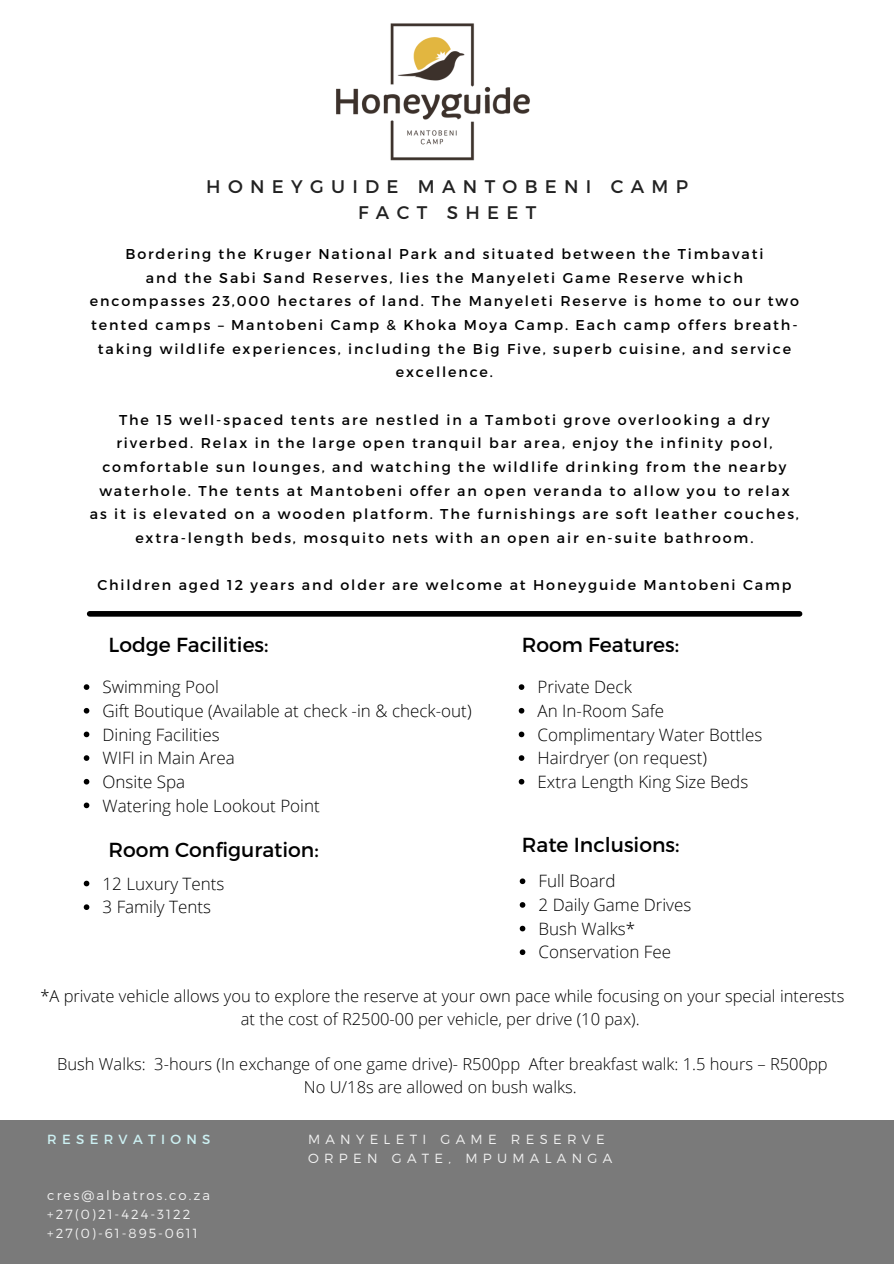
<style>
.page{position:relative;width:894px;height:1264px;background:#fff}
.page>*{position:absolute;margin:0;border:0;box-sizing:border-box;transform-origin:0 0}
.t1{font:20.25px "Montserrat";color:#000}
.t2{font:18.3px/26px "Montserrat";letter-spacing:.4em;color:#222;text-align:center}
.t3{font:300 16.95px/23.7px "Open Sans";color:#000}
.t4{font:300 16.5px/22.5px "Open Sans";color:#000;text-align:center}
.t5{font:14.25px/23.7px "Montserrat";letter-spacing:.13em;color:#000;text-align:center}
.t6{font:300 13.2px/19.2px "Montserrat";letter-spacing:.15em;color:#f2f2f2}
.t7{font:300 13.2px/19.2px "Montserrat";letter-spacing:.4em;color:#f2f2f2}
.t8{font:13.2px "Montserrat";letter-spacing:.4em;color:#ccf0f2}
</style>
<div class="page">
<div style="left:0;top:1120px;width:893px;height:143px;background:#7a7a7a"></div>
<div style="left:90px;top:611px;width:709px;height:5px;background:#000"></div>
<img style="left:336px;top:23px;width:194px;height:138px">
<svg style="left:84px;top:684px;width:5px;height:6px"></svg>
<svg style="left:84px;top:708px;width:5px;height:5px"></svg>
<svg style="left:84px;top:731px;width:5px;height:6px"></svg>
<svg style="left:84px;top:755px;width:5px;height:6px"></svg>
<svg style="left:84px;top:779px;width:5px;height:5px"></svg>
<svg style="left:84px;top:802px;width:5px;height:6px"></svg>
<svg style="left:518px;top:684px;width:6px;height:6px"></svg>
<svg style="left:518px;top:708px;width:6px;height:5px"></svg>
<svg style="left:518px;top:731px;width:6px;height:6px"></svg>
<svg style="left:518px;top:755px;width:6px;height:6px"></svg>
<svg style="left:518px;top:779px;width:6px;height:5px"></svg>
<svg style="left:84px;top:880px;width:5px;height:6px"></svg>
<svg style="left:84px;top:904px;width:5px;height:6px"></svg>
<svg style="left:519px;top:878px;width:6px;height:6px"></svg>
<svg style="left:519px;top:902px;width:6px;height:5px"></svg>
<svg style="left:519px;top:925px;width:6px;height:6px"></svg>
<svg style="left:519px;top:949px;width:6px;height:6px"></svg>
<p class="t2" style="left:206px;top:172px;width:483px">HONEYGUIDE MANTOBENI CAMP<br>FACT SHEET</p>
<p class="t5" style="left:90px;top:241px;width:710px">Bordering the Kruger National Park and situated between the Timbavati<br>and the Sabi Sand Reserves, lies the Manyeleti Game Reserve which encompasses 23,000 hectares of land. The Manyeleti Reserve is home to our two tented camps – Mantobeni Camp &amp; Khoka Moya Camp. Each camp offers breath&shy;taking wildlife experiences, including the Big Five, superb cuisine, and service excellence.</p>
<p class="t5" style="left:90px;top:407px;width:710px">The 15 well-spaced tents are nestled in a Tamboti grove overlooking a dry riverbed. Relax in the large open tranquil bar area, enjoy the infinity pool, comfortable sun lounges, and watching the wildlife drinking from the nearby waterhole. The tents at Mantobeni offer an open veranda to allow you to relax as it is elevated on a wooden platform. The furnishings are soft leather couches, extra-length beds, mosquito nets with an open air en-suite bathroom.</p>
<p class="t5" style="left:97px;top:572px;width:695px">Children aged 12 years and older are welcome at Honeyguide Mantobeni Camp</p>
<h1 class="t1" style="left:108px;top:631px;width:161px">Lodge Facilities:</h1>
<h1 class="t1" style="left:521px;top:631px;width:159px">Room Features:</h1>
<p class="t3" style="left:102px;top:675px;width:370px">Swimming Pool<br>Gift Boutique (Available at check -in &amp; check-out)<br>Dining Facilities<br>WIFI in Main Area<br>Onsite Spa<br>Watering hole Lookout Point</p>
<h1 class="t1" style="left:109px;top:837px;width:211px">Room Configuration:</h1>
<p class="t3" style="left:537px;top:675px;width:226px">Private Deck<br>An In-Room Safe<br>Complimentary Water Bottles<br>Hairdryer (on request)<br>Extra Length King Size Beds</p>
<h1 class="t1" style="left:521px;top:831px;width:159px">Rate Inclusions:</h1>
<p class="t3" style="left:538px;top:869px;width:154px">Full Board<br>2 Daily Game Drives<br>Bush Walks*<br>Conservation Fee</p>
<p class="t4" style="left:40px;top:984px;width:805px">*A private vehicle allows you to explore the reserve at your own pace while focusing on your special interests at the cost of R2500-00 per vehicle, per drive (10 pax).</p>
<p class="t4" style="left:57px;top:1052px;width:772px">Bush Walks: 3-hours (In exchange of one game drive)- R500pp After breakfast walk: 1.5 hours – R500pp<br>No U/18s are allowed on bush walks.</p>
<p class="t3" style="left:102px;top:871px;width:123px">12 Luxury Tents<br>3 Family Tents</p>
<p class="t8" style="left:47px;top:1130px;width:164px">RESERVATIONS</p>
<p class="t6" style="left:47px;top:1184px;width:164px">cres@albatros.co.za +27(0)21-424-3122 +27(0)-61-895-0611</p>
<p class="t7" style="left:308px;top:1129px;width:306px">MANYELETI GAME RESERVE<br>ORPEN GATE, MPUMALANGA</p>
</div>
